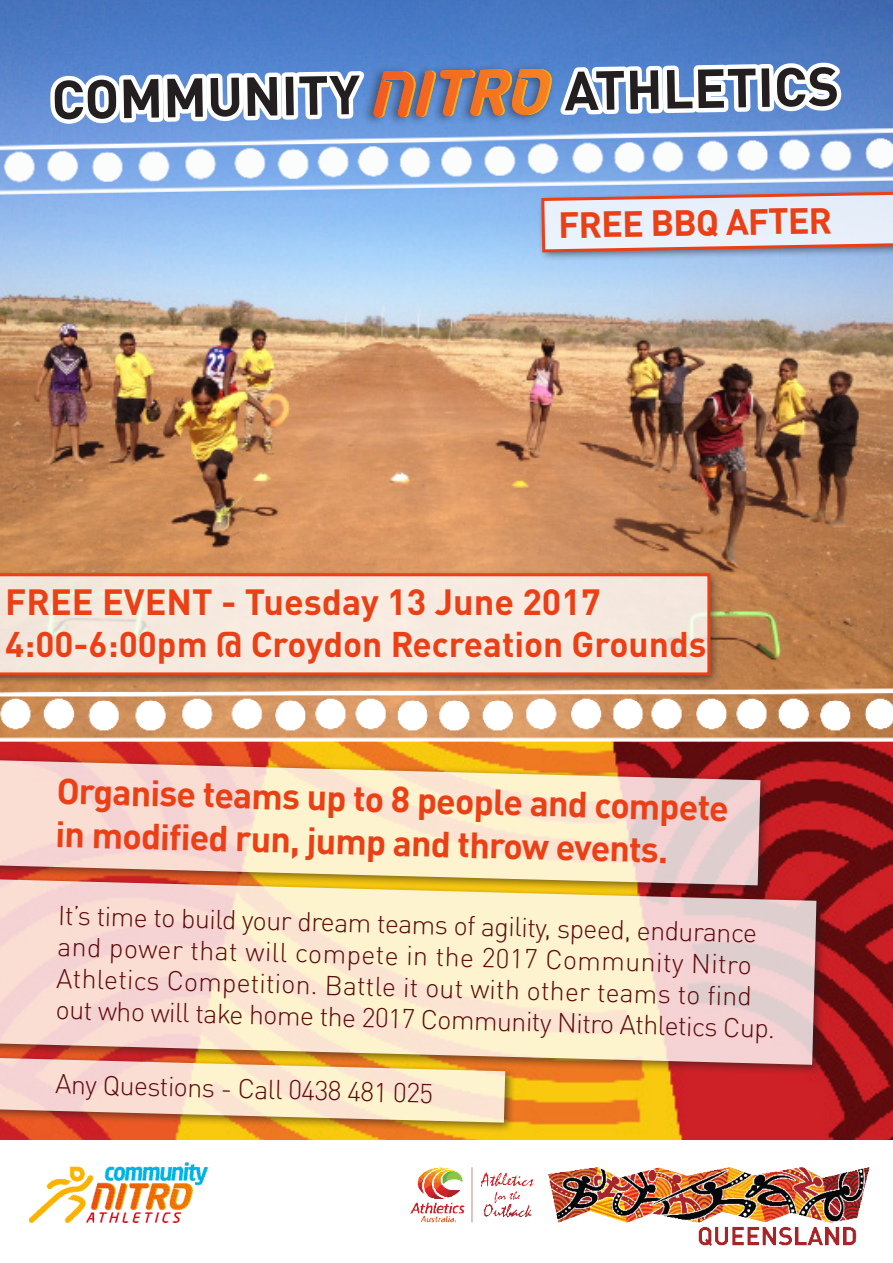
<style>
.page{position:relative;width:893px;height:1263px;background:#fff}
.page>*{position:absolute;margin:0;border:0;box-sizing:border-box;transform-origin:0 0}
.t1{font:700 54px "DINOT";color:#231f20}
.t2{font:700 36px/42.9px "DINOT";color:#eb4016}
.t3{font:700 35.25px "DINOT";color:#eb4016}
.t4{font:300 27px/31.3px "DINOT";color:#5f0c0e}
</style>
<div class="page">
<img style="left:0;top:761px;width:893px;height:379px">
<img style="left:0;top:0;width:893px;height:666px">
<img style="left:410px;top:1167px;width:460px;height:79px">
<img style="left:0;top:105px;width:893px;height:110px">
<div style="left:0;top:874px;width:827px;height:202px;background:#231f20;opacity:.75"></div>
<svg style="left:0;top:879px;width:816px;height:186px;background:#f5decb"></svg>
<img style="left:0;top:666px;width:893px;height:95px">
<div style="left:0;top:569px;width:720px;height:117px;background:#231f20;opacity:.75"></div>
<div style="left:0;top:754px;width:772px;height:143px;background:#231f20;opacity:.75"></div>
<svg style="left:0;top:760px;width:760px;height:125px;background:#efceb4"></svg>
<div style="left:0;top:1052px;width:516px;height:81px;background:#231f20;opacity:.75"></div>
<svg style="left:0;top:1057px;width:505px;height:66px;background:#f0cba8"></svg>
<div style="left:538px;top:188px;width:355px;height:74px;background:#231f20;opacity:.75"></div>
<svg style="left:540px;top:190px;width:353px;height:64px;background:#d7d2dd"></svg>
<img style="left:30px;top:1162px;width:178px;height:60px">
<svg style="left:0;top:573px;width:710px;height:102px;background:#f4dfd2"></svg>
<svg style="left:42px;top:56px;width:806px;height:74px"></svg>
<p class="t1" style="left:51px;top:65px;width:310px;rotate:-1deg">COMMUNITY</p>
<p class="t1" style="left:564px;top:56px;width:277px;rotate:-1deg">ATHLETICS</p>
<p class="t2" style="left:558px;top:202px;width:275px;rotate:-1deg">FREE BBQ AFTER</p>
<p class="t2" style="left:5px;top:579px;width:597px">FREE EVENT - Tuesday 13 June 2017</p>
<p class="t3" style="left:5px;top:621px;width:703px">4:00-6:00pm @ Croydon Recreation Grounds</p>
<p class="t2" style="left:57px;top:771px;width:674px;rotate:1deg">Organise teams up to 8 people and compete in modified run, jump and throw events.</p>
<p class="t4" style="left:59px;top:896px;width:722px;rotate:2deg">It’s time to build your dream teams of agility, speed, endurance and power that will compete in the 2017 Community Nitro Athletics Competition. Battle it out with other teams to find out who will take home the 2017 Community Nitro Athletics Cup.</p>
<p class="t4" style="left:56px;top:1066px;width:379px;rotate:2deg">Any Questions - Call 0438 481 025</p>
</div>
